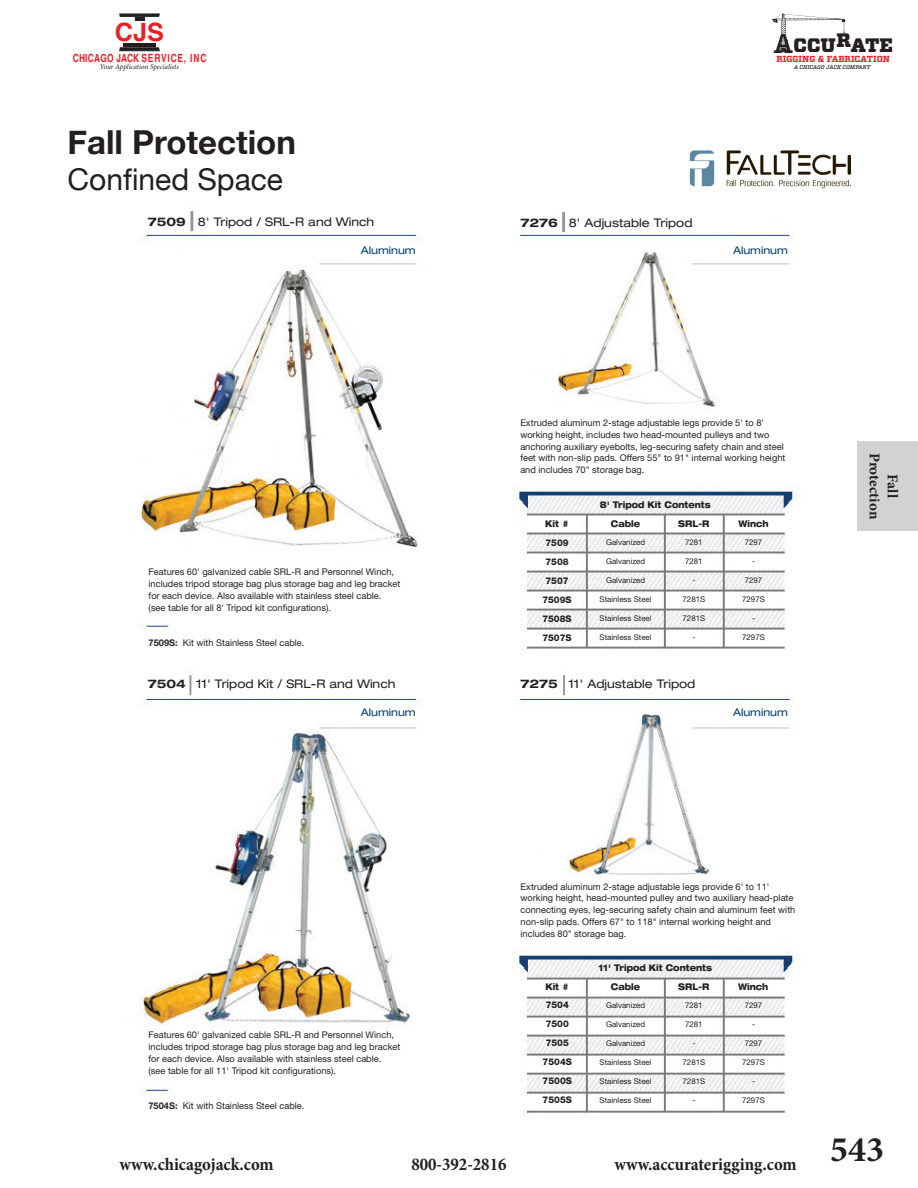
<style>
.page{position:relative;width:918px;height:1188px;background:#fff}
.page>*{position:absolute;margin:0;border:0;box-sizing:border-box;transform-origin:0 0}
.t1{font:700 36px "Minion Pro";color:#231f20}
.t2{font:700 33px "Helvetica Neue";color:#231f20}
.t3{font:30px "Helvetica Neue";color:#231f20}
.t4{font:700 25.2px "Helvetica";color:#ee1d23}
.t5{font:900 19.5px "Vitesse";color:#231f20}
.t6{font:700 condensed 18px "Minion Pro";color:#231f20}
.t7{font:700 15px/18px "Minion Pro";letter-spacing:-.005em;color:#231f20;text-align:center}
.t8{font:expanded 11.85px "Helvetica Neue LT Std";color:#231f20}
.t9{font:700 11.25px "Helvetica";letter-spacing:.03em;color:#ee1d23;scale:.74 1}
.t10{font:expanded 10.5px "Helvetica Neue LT Std";color:#003c76}
.t11{font:9.3px/11.9px "Helvetica Neue LT Std";color:#231f20}
.t12{font:800 expanded 9.3px "Helvetica Neue";color:#231f20;scale:.85 1}
.t13{font:800 9.3px "Helvetica Neue LT Std";color:#231f20}
.t14{font:700 8.85px "Vitesse";color:#ee1d23}
.t15{font:7.95px "Helvetica Neue LT Std";color:#231f20}
.t16{font:italic 7.35px "Minion Pro";letter-spacing:-.01em;color:#231f20}
.t17{font:italic 500 5.55px "Vitesse";color:#231f20}
.s1{font-weight:500;font-size:26.85px}
.s2{font-weight:700}
</style>
<div class="page">
<div style="left:857px;top:441px;width:61px;height:90px;background:#d1d2d4"></div>
<svg style="left:119px;top:14px;width:41px;height:7px"></svg>
<svg style="left:119px;top:43px;width:41px;height:8px"></svg>
<svg style="left:772px;top:14px;width:73px;height:38px"></svg>
<img style="left:140px;top:210px;width:654px;height:904px">
<img style="left:689px;top:150px;width:161px;height:39px">
<h3 class="t4" style="left:115px;top:11px;width:51px">CJS</h3>
<p class="t16" style="left:100px;top:62px;width:81px">Your Application Specialists</p>
<p class="t17" style="left:794px;top:64px;width:78px">A CHICAGO JACK COMPANY</p>
<h3 class="t5" style="left:774px;top:32px;width:121px"><span class="s1">A</span>CCURATE</h3>
<p class="t9" style="left:73px;top:49px;width:182px">CHICAGO JACK SERVICE, INC</p>
<p class="t14" style="left:776px;top:53px;width:115px">RIGGING &amp; FABRICATION</p>
<h2 class="t2" style="left:68px;top:116px;width:230px">Fall Protection</h2>
<h3 class="t3" style="left:68px;top:157px;width:217px">Confined Space</h3>
<p class="t8" style="left:148px;top:214px;width:228px"><span class="s2">7509</span> 8' Tripod / SRL-R and Winch</p>
<p class="t10" style="left:361px;top:244px;width:56px">Aluminum</p>
<p class="t11" style="left:149px;top:566px;width:253px">Features 60' galvanized cable SRL-R and Personnel Winch, includes tripod storage bag plus storage bag and leg bracket for each device. Also available with stainless steel cable. (see table for all 8' Tripod kit configurations).</p>
<p class="t11" style="left:149px;top:637px;width:157px"><span class="s2">7509S:</span> Kit with Stainless Steel cable.</p>
<p class="t8" style="left:148px;top:677px;width:249px"><span class="s2">7504</span> 11' Tripod Kit / SRL-R and Winch</p>
<p class="t10" style="left:361px;top:706px;width:56px">Aluminum</p>
<p class="t8" style="left:520px;top:215px;width:174px"><span class="s2">7276</span> 8' Adjustable Tripod</p>
<p class="t10" style="left:733px;top:244px;width:56px">Aluminum</p>
<p class="t11" style="left:520px;top:416px;width:267px">Extruded aluminum 2-stage adjustable legs provide 5' to 8' working height, includes two head-mounted pulleys and two anchoring auxiliary eyebolts, leg-securing safety chain and steel feet with non-slip pads. Offers 55" to 91" internal working height and includes 70" storage bag.</p>
<p class="t12" style="left:600px;top:499px;width:132px">8' Tripod Kit Contents</p>
<p class="t12" style="left:545px;top:518px;width:30px">Kit #</p>
<p class="t12" style="left:611px;top:518px;width:36px">Cable</p>
<p class="t12" style="left:678px;top:518px;width:38px">SRL-R</p>
<p class="t12" style="left:738px;top:518px;width:37px">Winch</p>
<p class="t13" style="left:545px;top:537px;width:25px">7509</p>
<p class="t15" style="left:606px;top:538px;width:41px">Galvanized</p>
<p class="t15" style="left:685px;top:538px;width:19px">7281</p>
<p class="t15" style="left:745px;top:538px;width:19px">7297</p>
<p class="t13" style="left:545px;top:556px;width:25px">7508</p>
<p class="t15" style="left:606px;top:557px;width:41px">Galvanized</p>
<p class="t15" style="left:685px;top:557px;width:19px">7281</p>
<p class="t15" style="left:752px;top:557px;width:5px">-</p>
<p class="t13" style="left:545px;top:575px;width:25px">7507</p>
<p class="t15" style="left:606px;top:576px;width:41px">Galvanized</p>
<p class="t15" style="left:692px;top:576px;width:5px">-</p>
<p class="t15" style="left:745px;top:576px;width:19px">7297</p>
<p class="t13" style="left:542px;top:594px;width:31px">7509S</p>
<p class="t15" style="left:600px;top:595px;width:54px">Stainless Steel</p>
<p class="t15" style="left:683px;top:595px;width:24px">7281S</p>
<p class="t15" style="left:742px;top:595px;width:24px">7297S</p>
<p class="t13" style="left:542px;top:613px;width:31px">7508S</p>
<p class="t15" style="left:600px;top:614px;width:54px">Stainless Steel</p>
<p class="t15" style="left:683px;top:614px;width:24px">7281S</p>
<p class="t15" style="left:752px;top:614px;width:5px">-</p>
<p class="t13" style="left:542px;top:632px;width:31px">7507S</p>
<p class="t15" style="left:600px;top:633px;width:54px">Stainless Steel</p>
<p class="t15" style="left:692px;top:633px;width:5px">-</p>
<p class="t15" style="left:742px;top:633px;width:24px">7297S</p>
<p class="t8" style="left:520px;top:677px;width:176px"><span class="s2">7275</span> 11' Adjustable Tripod</p>
<p class="t10" style="left:733px;top:706px;width:56px">Aluminum</p>
<h3 class="t7" style="left:902px;top:453px;width:68px;rotate:90deg">Fall<br>Protection</h3>
<p class="t11" style="left:521px;top:880px;width:276px">Extruded aluminum 2-stage adjustable legs provide 6' to 11' working height, head-mounted pulley and two auxiliary head-plate connecting eyes, leg-securing safety chain and aluminum feet with non-slip pads. Offers 67" to 118" internal working height and includes 80" storage bag.</p>
<p class="t11" style="left:149px;top:1029px;width:253px">Features 60' galvanized cable SRL-R and Personnel Winch, includes tripod storage bag plus storage bag and leg bracket for each device. Also available with stainless steel cable. (see table for all 11' Tripod kit configurations).</p>
<p class="t11" style="left:149px;top:1100px;width:157px"><span class="s2">7504S:</span> Kit with Stainless Steel cable.</p>
<p class="t12" style="left:598px;top:961px;width:135px">11' Tripod Kit Contents</p>
<p class="t12" style="left:545px;top:980px;width:30px">Kit #</p>
<p class="t12" style="left:611px;top:980px;width:36px">Cable</p>
<p class="t12" style="left:678px;top:980px;width:38px">SRL-R</p>
<p class="t12" style="left:738px;top:980px;width:37px">Winch</p>
<p class="t13" style="left:546px;top:999px;width:25px">7504</p>
<p class="t15" style="left:606px;top:1000px;width:41px">Galvanized</p>
<p class="t15" style="left:685px;top:1000px;width:19px">7281</p>
<p class="t15" style="left:745px;top:1000px;width:19px">7297</p>
<p class="t13" style="left:546px;top:1018px;width:25px">7500</p>
<p class="t15" style="left:606px;top:1019px;width:41px">Galvanized</p>
<p class="t15" style="left:685px;top:1019px;width:19px">7281</p>
<p class="t15" style="left:752px;top:1019px;width:5px">-</p>
<p class="t13" style="left:546px;top:1037px;width:25px">7505</p>
<p class="t15" style="left:606px;top:1038px;width:41px">Galvanized</p>
<p class="t15" style="left:692px;top:1038px;width:5px">-</p>
<p class="t15" style="left:745px;top:1038px;width:19px">7297</p>
<p class="t13" style="left:543px;top:1056px;width:31px">7504S</p>
<p class="t15" style="left:600px;top:1057px;width:54px">Stainless Steel</p>
<p class="t15" style="left:683px;top:1057px;width:24px">7281S</p>
<p class="t15" style="left:742px;top:1057px;width:24px">7297S</p>
<p class="t13" style="left:543px;top:1075px;width:31px">7500S</p>
<p class="t15" style="left:600px;top:1076px;width:54px">Stainless Steel</p>
<p class="t15" style="left:683px;top:1076px;width:24px">7281S</p>
<p class="t15" style="left:752px;top:1076px;width:5px">-</p>
<p class="t13" style="left:543px;top:1094px;width:31px">7505S</p>
<p class="t15" style="left:600px;top:1095px;width:54px">Stainless Steel</p>
<p class="t15" style="left:692px;top:1095px;width:5px">-</p>
<p class="t15" style="left:742px;top:1095px;width:24px">7297S</p>
<h3 class="t6" style="left:120px;top:1152px;width:156px">www.chicagojack.com</h3>
<h3 class="t6" style="left:411px;top:1152px;width:97px">800-392-2816</h3>
<h3 class="t6" style="left:614px;top:1152px;width:184px">www.accuraterigging.com</h3>
<h1 class="t1" style="left:830px;top:1124px;width:55px">543</h1>
</div>
